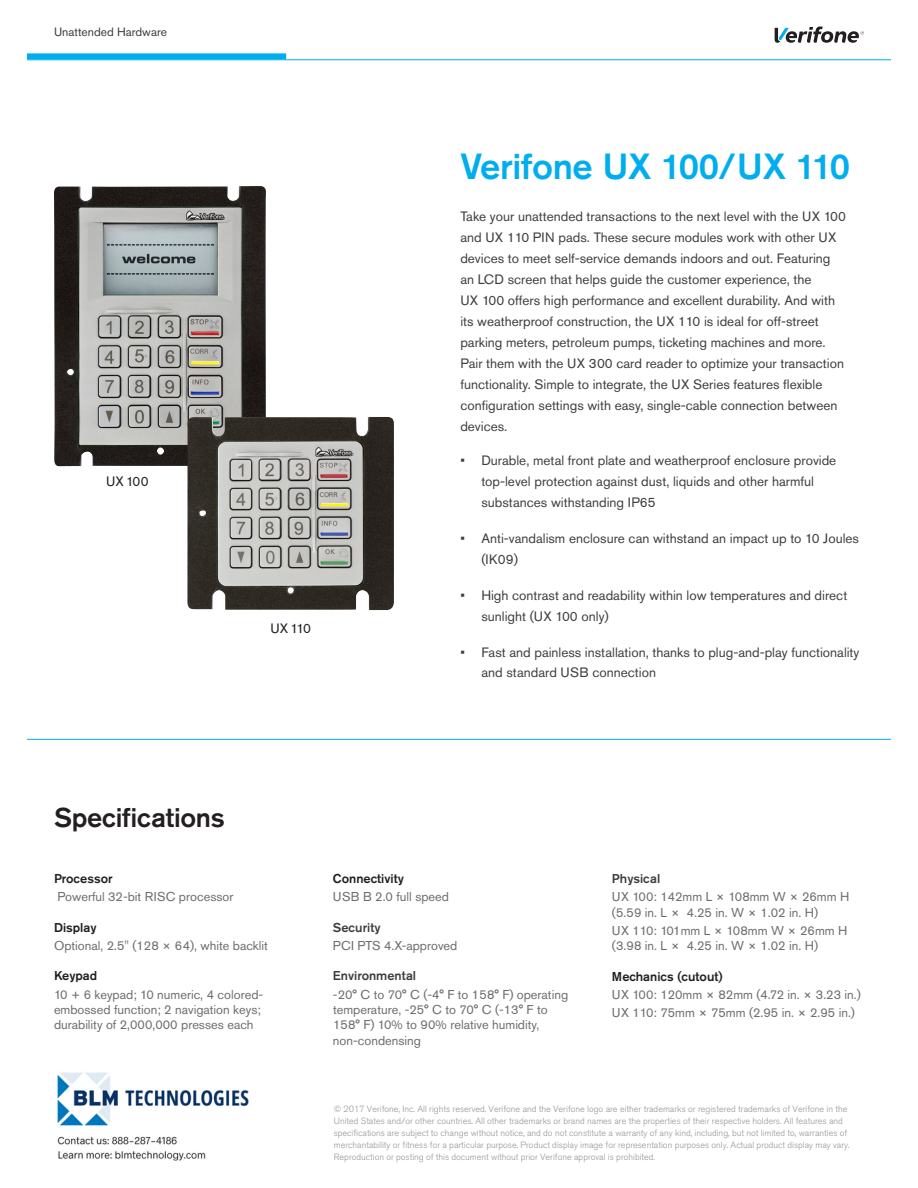
<style>
.page{position:relative;width:918px;height:1188px;background:#fff}
.page>*{position:absolute;margin:0;border:0;box-sizing:border-box;transform-origin:0 0}
.t1{font:500 36px "Akzidenz Grotesk Pro";letter-spacing:-.01em;color:#00aeef}
.Specs_header{font:500 27px "Akzidenz Grotesk Pro";letter-spacing:-.01em;color:#231f20}
.t2{font:13.5px/21px "Akzidenz Grotesk Pro";color:#3e3e3f}
.T1{font:13.5px "Akzidenz Grotesk Pro";letter-spacing:-.045em;color:#231f20}
.Specs{font:12.75px/15.3px "Akzidenz Grotesk Pro";color:#6c6d70}
.Spec_title{font:500 12.75px "Akzidenz Grotesk Pro";color:#231f20}
.Spec_title-2{font:500 12.75px "Akzidenz Grotesk Pro";color:#3e3e3f}
.Product_category{font:12px "Akzidenz Grotesk Pro";color:#3e3e3f}
.Copyright{font:300 9px/12px "Akzidenz Grotesk Pro";color:#939598}
</style>
<div class="page">
<img style="left:54px;top:186px;width:212px;height:280px">
<img style="left:187px;top:417px;width:207px;height:193px">
<hr style="left:27px;top:739px;width:864px;height:1px;background:#00aeef">
<svg style="left:775px;top:27px;width:89px;height:16px"></svg>
<hr style="left:27px;top:59px;width:864px;height:1px;background:#00aeef">
<div style="left:27px;top:53px;width:259px;height:6px;background:#00aeef"></div>
<img style="left:57px;top:1072px;width:192px;height:89px">
<p class="Product_category" style="left:54px;top:24px;width:115px">Unattended Hardware</p>
<p class="T1" style="left:106px;top:472px;width:44px">UX 100</p>
<p class="T1" style="left:270px;top:619px;width:42px">UX 110</p>
<p class="t1" style="left:460px;top:143px;width:391px">Verifone UX 100/UX 110</p>
<p class="t2" style="left:460px;top:205px;width:387px">Take your unattended transactions to the next level with the UX 100 and UX 110 PIN pads. These secure modules work with other UX devices to meet self-service demands indoors and out. Featuring an LCD screen that helps guide the customer experience, the<br>UX 100 offers high performance and excellent durability. And with its weatherproof construction, the UX 110 is ideal for off-street parking meters, petroleum pumps, ticketing machines and more.<br>Pair them with the UX 300 card reader to optimize your transaction functionality. Simple to integrate, the UX Series features flexible configuration settings with easy, single-cable connection between devices.</p>
<p class="t2" style="left:481px;top:450px;width:356px;text-indent:-21px">• Durable, metal front plate and weatherproof enclosure provide top-level protection against dust, liquids and other harmful substances withstanding IP65</p>
<p class="t2" style="left:481px;top:528px;width:379px;text-indent:-21px">• Anti-vandalism enclosure can withstand an impact up to 10 Joules (IK09)</p>
<p class="t2" style="left:481px;top:585px;width:367px;text-indent:-21px">• High contrast and readability within low temperatures and direct sunlight (UX 100 only)</p>
<p class="t2" style="left:481px;top:643px;width:380px;line-height:19.5px;text-indent:-21px">• Fast and painless installation, thanks to plug-and-play functionality and standard USB connection</p>
<p class="Specs_header" style="left:54px;top:800px;width:172px">Specifications</p>
<p class="Spec_title" style="left:54px;top:870px;width:60px">Processor</p>
<p class="Specs" style="left:57px;top:889px;width:178px">Powerful 32-bit RISC processor</p>
<p class="Spec_title" style="left:54px;top:919px;width:44px">Display</p>
<p class="Specs" style="left:54px;top:938px;width:215px">Optional, 2.5" (128 × 64), white backlit</p>
<p class="Spec_title" style="left:54px;top:968px;width:45px">Keypad</p>
<p class="Specs" style="left:54px;top:986px;width:211px">10 + 6 keypad; 10 numeric, 4 colored&shy;embossed function; 2 navigation keys; durability of 2,000,000 presses each</p>
<p class="Spec_title" style="left:333px;top:870px;width:72px">Connectivity</p>
<p class="Specs" style="left:333px;top:889px;width:118px">USB B 2.0 full speed</p>
<p class="Spec_title-2" style="left:333px;top:919px;width:49px">Security</p>
<p class="Specs" style="left:333px;top:938px;width:126px">PCI PTS 4.X-approved</p>
<p class="Spec_title-2" style="left:333px;top:968px;width:85px">Environmental</p>
<p class="Specs" style="left:333px;top:986px;width:237px">-20° C to 70° C (-4° F to 158° F) operating temperature, -25° C to 70° C (-13° F to<br>158° F) 10% to 90% relative humidity, non-condensing</p>
<p class="Spec_title-2" style="left:612px;top:870px;width:50px">Physical</p>
<p class="Specs" style="left:612px;top:889px;width:239px">UX 100: 142mm L × 108mm W × 26mm H (5.59 in. L × 4.25 in. W × 1.02 in. H)</p>
<p class="Specs" style="left:612px;top:923px;width:237px">UX 110: 101mm L × 108mm W × 26mm H (3.98 in. L × 4.25 in. W × 1.02 in. H)</p>
<p class="Spec_title" style="left:612px;top:968px;width:112px">Mechanics (cutout)</p>
<p class="Specs" style="left:612px;top:987px;width:250px">UX 100: 120mm × 82mm (4.72 in. × 3.23 in.)</p>
<p class="Specs" style="left:612px;top:1005px;width:245px">UX 110: 75mm × 75mm (2.95 in. × 2.95 in.)</p>
<p class="Copyright" style="left:334px;top:1102px;width:517px">© 2017 Verifone, Inc. All rights reserved. Verifone and the Verifone logo are either trademarks or registered trademarks of Verifone in the United States and/or other countries. All other trademarks or brand names are the properties of their respective holders. All features and specifications are subject to change without notice, and do not constitute a warranty of any kind, including, but not limited to, warranties of merchantability or fitness for a particular purpose. Product display image for representation purposes only. Actual product display may vary.<br>Reproduction or posting of this document without prior Verifone approval is prohibited.</p>
</div>
